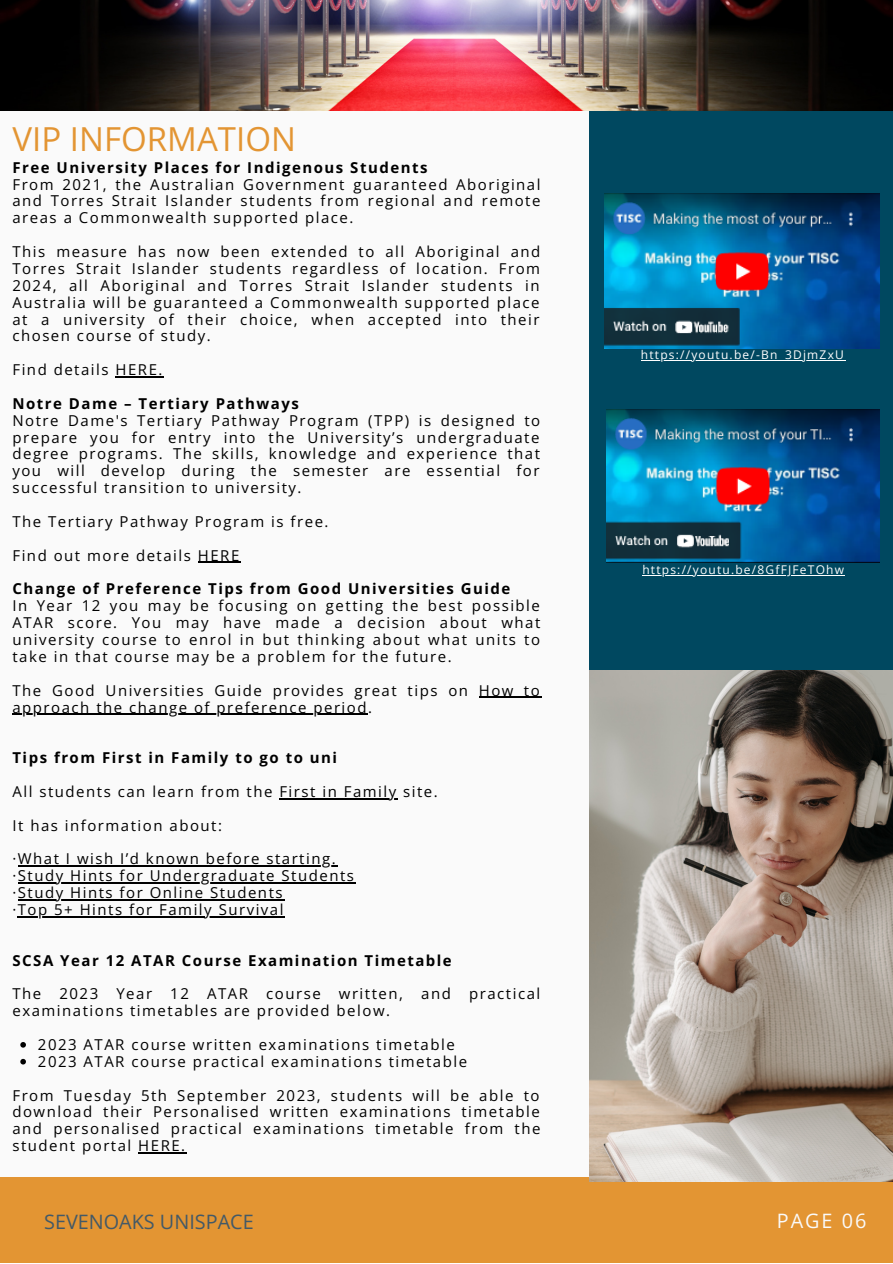
<style>
.page{position:relative;width:893px;height:1264px;background:#fff}
.page>*{position:absolute;margin:0;border:0;box-sizing:border-box;transform-origin:0 0}
.t1{font:33px "Open Sans";color:#e39533}
.t2{font:19.8px "Open Sans";color:#435967}
.t3{font:19.8px "Open Sans";letter-spacing:.1em;color:#fafafa}
.t4{font:15px/16.8px "Open Sans";letter-spacing:.1em;color:#000;text-align:justify}
.t5{font:700 15px "Open Sans";letter-spacing:.1em;color:#000}
.t6{font:12px "Open Sans";letter-spacing:.1em;color:#fff}
</style>
<div class="page">
<div style="left:0;top:0;width:892px;height:1262px;background:#fafafa"></div>
<div style="left:589px;top:111px;width:303px;height:621px;background:#004860"></div>
<div style="left:0;top:1176px;width:892px;height:86px;background:#e39533"></div>
<img style="left:589px;top:670px;width:303px;height:511px">
<img style="left:0;top:0;width:892px;height:110px">
<svg style="left:20px;top:1042px;width:6px;height:5px"></svg>
<svg style="left:20px;top:1058px;width:6px;height:6px"></svg>
<hr style="left:116px;top:376px;width:48px;height:1px;background:#000">
<hr style="left:198px;top:562px;width:43px;height:1px;background:#000">
<hr style="left:479px;top:696px;width:62px;height:2px;background:#000">
<hr style="left:12px;top:713px;width:356px;height:1px;background:#000">
<hr style="left:279px;top:798px;width:119px;height:1px;background:#000">
<hr style="left:18px;top:865px;width:319px;height:1px;background:#000">
<hr style="left:18px;top:882px;width:337px;height:1px;background:#000">
<hr style="left:18px;top:899px;width:266px;height:1px;background:#000">
<hr style="left:18px;top:916px;width:267px;height:1px;background:#000">
<hr style="left:138px;top:1152px;width:43px;height:1px;background:#000">
<img style="left:605px;top:194px;width:274px;height:154px">
<img style="left:606px;top:409px;width:273px;height:153px">
<hr style="left:641px;top:360px;width:204px;height:1px;background:#fff">
<hr style="left:642px;top:575px;width:203px;height:1px;background:#fff">
<p class="t1" style="left:12px;top:116px;width:285px">VIP INFORMATION</p>
<p class="t5" style="left:12px;top:157px;width:416px">Free University Places for Indigenous Students</p>
<p class="t4" style="left:12px;top:175px;width:529px">From 2021, the Australian Government guaranteed Aboriginal and Torres Strait Islander students from regional and remote areas a Commonwealth supported place.</p>
<p class="t4" style="left:12px;top:243px;width:529px">This measure has now been extended to all Aboriginal and Torres Strait Islander students regardless of location. From 2024, all Aboriginal and Torres Strait Islander students in Australia will be guaranteed a Commonwealth supported place at a university of their choice, when accepted into their chosen course of study.</p>
<p class="t4" style="left:12px;top:361px;width:151px">Find details HERE.</p>
<p class="t5" style="left:12px;top:393px;width:288px">Notre Dame – Tertiary Pathways</p>
<p class="t4" style="left:12px;top:411px;width:529px">Notre Dame's Tertiary Pathway Program (TPP) is designed to prepare you for entry into the University’s undergraduate degree programs. The skills, knowledge and experience that you will develop during the semester are essential for successful transition to university.</p>
<p class="t4" style="left:12px;top:512px;width:317px">The Tertiary Pathway Program is free.</p>
<p class="t4" style="left:12px;top:546px;width:228px">Find out more details HERE</p>
<p class="t5" style="left:12px;top:578px;width:499px">Change of Preference Tips from Good Universities Guide</p>
<p class="t4" style="left:12px;top:597px;width:529px">In Year 12 you may be focusing on getting the best possible ATAR score. You may have made a decision about what university course to enrol in but thinking about what units to take in that course may be a problem for the future.</p>
<p class="t4" style="left:12px;top:681px;width:528px">The Good Universities Guide provides great tips on How to approach the change of preference period.</p>
<p class="t5" style="left:12px;top:747px;width:326px">Tips from First in Family to go to uni</p>
<p class="t4" style="left:12px;top:782px;width:427px">All students can learn from the First in Family site.</p>
<p class="t4" style="left:12px;top:816px;width:211px">It has information about:</p>
<p class="t4" style="left:12px;top:850px;width:325px">·What I wish I’d known before starting.</p>
<p class="t4" style="left:12px;top:867px;width:343px">·Study Hints for Undergraduate Students</p>
<p class="t4" style="left:12px;top:883px;width:272px">·Study Hints for Online Students</p>
<p class="t4" style="left:12px;top:900px;width:272px">·Top 5+ Hints for Family Survival</p>
<p class="t5" style="left:12px;top:949px;width:441px">SCSA Year 12 ATAR Course Examination Timetable</p>
<p class="t4" style="left:12px;top:985px;width:529px">The 2023 Year 12 ATAR course written, and practical examinations timetables are provided below.</p>
<p class="t4" style="left:38px;top:1035px;width:418px">2023 ATAR course written examinations timetable</p>
<p class="t4" style="left:38px;top:1052px;width:430px">2023 ATAR course practical examinations timetable</p>
<p class="t4" style="left:12px;top:1086px;width:529px">From Tuesday 5th September 2023, students will be able to download their Personalised written examinations timetable and personalised practical examinations timetable from the student portal HERE.</p>
<p class="t6" style="left:641px;top:346px;width:204px">https://youtu.be/-Bn_3DjmZxU</p>
<p class="t6" style="left:642px;top:561px;width:203px">https://youtu.be/8GfFJFeTOhw</p>
<p class="t2" style="left:44px;top:1207px;width:211px">SEVENOAKS UNISPACE</p>
<p class="t3" style="left:776px;top:1206px;width:91px">PAGE 06</p>
</div>
